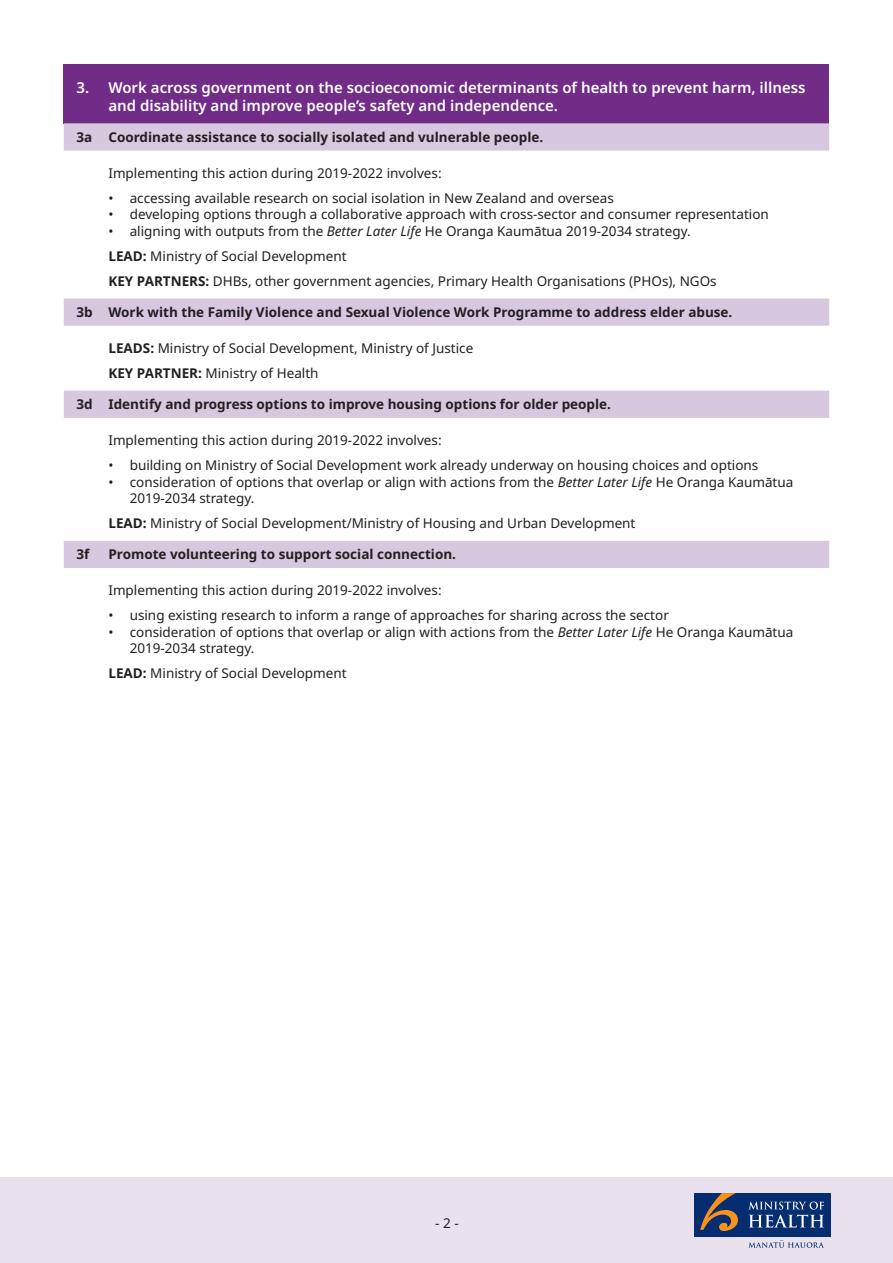
<style>
.page{position:relative;width:893px;height:1263px;background:#fff}
.page>*{position:absolute;margin:0;border:0;box-sizing:border-box;transform-origin:0 0}
.t1{font:600 15px/18px "Noto Sans";color:#fff}
.t2{font:13.5px/25px "Noto Sans";color:#231f20}
.t3{font:700 13.5px "Noto Sans";color:#231f20}
.s1{font-style:italic}
.s2{font-weight:700}
</style>
<div class="page">
<div style="left:64px;top:64px;width:765px;height:59px;background:#702c86"></div>
<svg style="left:64px;top:123px;width:765px;height:445px"></svg>
<div style="left:0;top:1178px;width:893px;height:85px;background:#e9e1ed"></div>
<div style="left:694px;top:1193px;width:136px;height:44px;background:#052d6f"></div>
<svg style="left:748px;top:1201px;width:76px;height:26px"></svg>
<svg style="left:748px;top:1240px;width:76px;height:8px"></svg>
<svg style="left:700px;top:1193px;width:38px;height:38px"></svg>
<p class="t1" style="left:108px;top:78px;width:699px;text-indent:-32px">3. Work across government on the socioeconomic determinants of health to prevent harm, illness and disability and improve people’s safety and independence.</p>
<p class="t3" style="left:77px;top:128px;width:468px">3a Coordinate assistance to socially isolated and vulnerable people.</p>
<p class="t2" style="left:108px;top:161px;width:335px">Implementing this action during 2019-2022 involves:</p>
<p class="t2" style="left:108px;top:186px;width:507px">• accessing available research on social isolation in New Zealand and overseas</p>
<p class="t2" style="left:108px;top:202px;width:662px">• developing options through a collaborative approach with cross-sector and consumer representation</p>
<p class="t2" style="left:108px;top:219px;width:610px">• aligning with outputs from the <span class="s1">Better Later Life</span> He Oranga Kaumātua 2019-2034 strategy.<br><span class="s2">LEAD:</span> Ministry of Social Development<br><span class="s2">KEY PARTNERS:</span> DHBs, other government agencies, Primary Health Organisations (PHOs), NGOs</p>
<p class="t3" style="left:77px;top:303px;width:657px">3b Work with the Family Violence and Sexual Violence Work Programme to address elder abuse.</p>
<p class="t2" style="left:108px;top:336px;width:366px"><span class="s2">LEADS:</span> Ministry of Social Development, Ministry of Justice<br><span class="s2">KEY PARTNER:</span> Ministry of Health</p>
<p class="t3" style="left:77px;top:395px;width:536px">3d Identify and progress options to improve housing options for older people.</p>
<p class="t2" style="left:108px;top:428px;width:335px">Implementing this action during 2019-2022 involves:</p>
<p class="t2" style="left:108px;top:453px;width:651px">• building on Ministry of Social Development work already underway on housing choices and options</p>
<p class="t2" style="left:130px;top:474px;width:665px;line-height:16.5px;text-indent:-21px">• consideration of options that overlap or align with actions from the <span class="s1">Better Later Life</span> He Oranga Kaumātua<br>2019-2034 strategy.</p>
<p class="t2" style="left:108px;top:511px;width:529px"><span class="s2">LEAD:</span> Ministry of Social Development/Ministry of Housing and Urban Development</p>
<p class="t3" style="left:77px;top:545px;width:14px">3f</p>
<p class="t3" style="left:108px;top:545px;width:349px">Promote volunteering to support social connection.</p>
<p class="t2" style="left:108px;top:578px;width:335px">Implementing this action during 2019-2022 involves:</p>
<p class="t2" style="left:108px;top:603px;width:562px">• using existing research to inform a range of approaches for sharing across the sector</p>
<p class="t2" style="left:130px;top:624px;width:665px;line-height:16.5px;text-indent:-21px">• consideration of options that overlap or align with actions from the <span class="s1">Better Later Life</span> He Oranga Kaumātua<br>2019-2034 strategy.</p>
<p class="t2" style="left:108px;top:661px;width:240px"><span class="s2">LEAD:</span> Ministry of Social Development</p>
<p class="t2" style="left:435px;top:1210px;width:25px">- 2 -</p>
</div>
